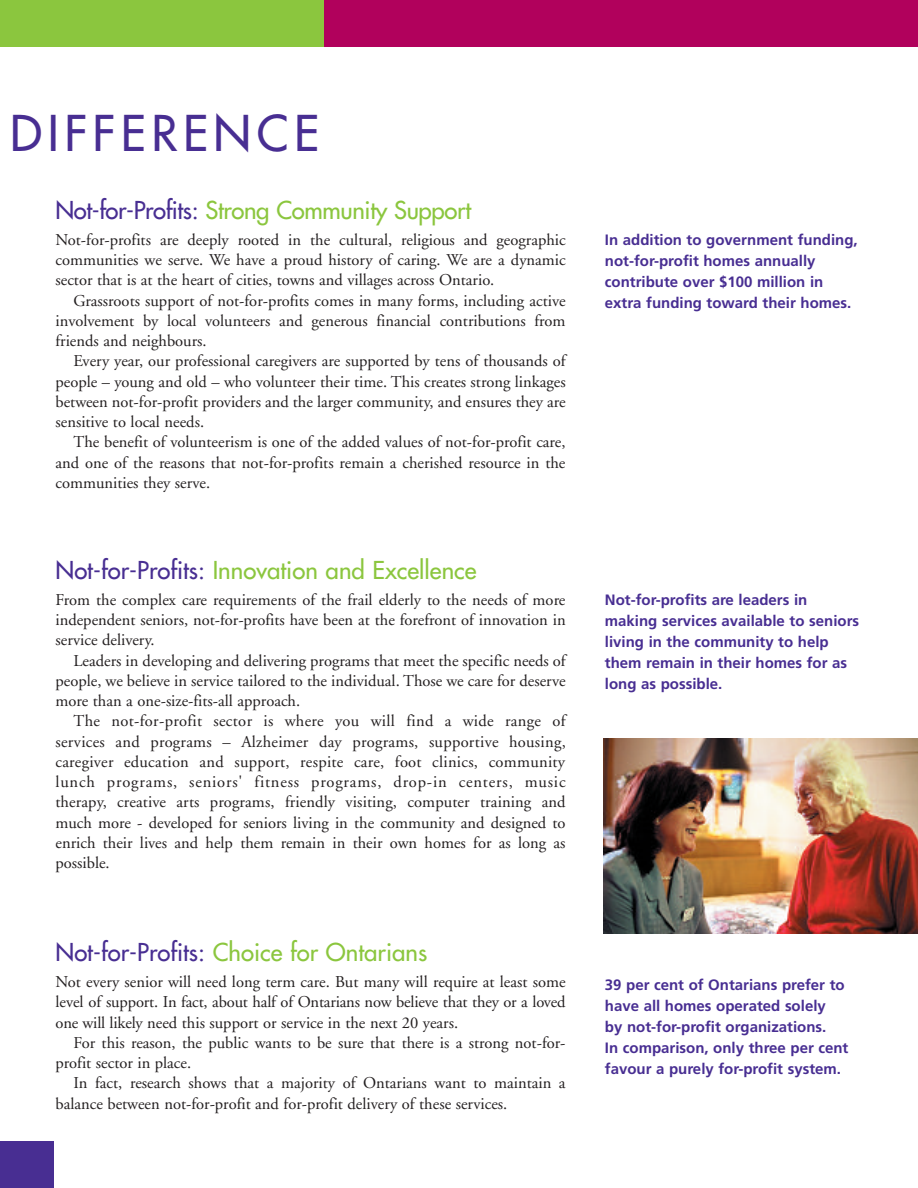
<style>
.page{position:relative;width:918px;height:1188px;background:#fff}
.page>*{position:absolute;margin:0;border:0;box-sizing:border-box;transform-origin:0 0}
.t1{font:48px "Futura";letter-spacing:.115em;color:#482e92}
.t2{font:24px "Futura";color:#8bc63e}
.t3{font:16.5px/20.2px "Adobe Garamond";color:#231f20;text-align:justify}
.t4{font:700 15px/21px "Frutiger";color:#482e92}
.s1{color:#482e92}
</style>
<div class="page">
<div style="left:0;top:0;width:324px;height:47px;background:#8bc63e"></div>
<div style="left:0;top:1141px;width:53px;height:47px;background:#482e92"></div>
<img style="left:603px;top:739px;width:315px;height:195px">
<div style="left:324px;top:0;width:594px;height:47px;background:#b1015c"></div>
<h1 class="t1" style="left:10px;top:109px;width:310px">DIFFERENCE</h1>
<h2 class="t2" style="left:55px;top:198px;width:417px"><span class="s1">Not-for-Profits:</span> Strong Community Support</h2>
<p class="t3" style="left:55px;top:231px;width:512px">Not-for-profits are deeply rooted in the cultural, religious and geographic communities we serve. We have a proud history of caring. We are a dynamic sector that is at the heart of cities, towns and villages across Ontario.</p>
<p class="t3" style="left:55px;top:292px;width:512px;text-indent:18px">Grassroots support of not-for-profits comes in many forms, including active involvement by local volunteers and generous financial contributions from friends and neighbours.</p>
<p class="t3" style="left:55px;top:352px;width:512px;text-indent:18px">Every year, our professional caregivers are supported by tens of thousands of people – young and old – who volunteer their time. This creates strong linkages between not-for-profit providers and the larger community, and ensures they are sensitive to local needs.</p>
<p class="t3" style="left:55px;top:433px;width:512px;text-indent:18px">The benefit of volunteerism is one of the added values of not-for-profit care, and one of the reasons that not-for-profits remain a cherished resource in the communities they serve.</p>
<h2 class="t2" style="left:55px;top:558px;width:423px"><span class="s1">Not-for-Profits:</span> Innovation and Excellence</h2>
<p class="t3" style="left:55px;top:591px;width:512px">From the complex care requirements of the frail elderly to the needs of more independent seniors, not-for-profits have been at the forefront of innovation in service delivery.</p>
<p class="t3" style="left:55px;top:652px;width:512px;text-indent:18px">Leaders in developing and delivering programs that meet the specific needs of people, we believe in service tailored to the individual. Those we care for deserve more than a one-size-fits-all approach.</p>
<p class="t3" style="left:55px;top:713px;width:512px;text-indent:18px">The not-for-profit sector is where you will find a wide range of services and programs – Alzheimer day programs, supportive housing, caregiver education and support, respite care, foot clinics, community lunch programs, seniors' fitness programs, drop-in centers, music therapy, creative arts programs, friendly visiting, computer training and much more - developed for seniors living in the community and designed to enrich their lives and help them remain in their own homes for as long as possible.</p>
<h2 class="t2" style="left:55px;top:941px;width:373px"><span class="s1">Not-for-Profits:</span> Choice for Ontarians</h2>
<p class="t3" style="left:55px;top:973px;width:512px">Not every senior will need long term care. But many will require at least some level of support. In fact, about half of Ontarians now believe that they or a loved one will likely need this support or service in the next 20 years.</p>
<p class="t3" style="left:55px;top:1034px;width:512px;text-indent:18px">For this reason, the public wants to be sure that there is a strong not-for&shy;profit sector in place.</p>
<p class="t3" style="left:55px;top:1074px;width:512px;text-indent:18px">In fact, research shows that a majority of Ontarians want to maintain a balance between not-for-profit and for-profit delivery of these services.</p>
<p class="t4" style="left:605px;top:230px;width:254px">In addition to government funding, not-for-profit homes annually contribute over $100 million in extra funding toward their homes.</p>
<p class="t4" style="left:605px;top:590px;width:256px">Not-for-profits are leaders in making services available to seniors living in the community to help them remain in their homes for as long as possible.</p>
<p class="t4" style="left:605px;top:976px;width:245px">39 per cent of Ontarians prefer to have all homes operated solely<br>by not-for-profit organizations.<br>In comparison, only three per cent favour a purely for-profit system.</p>
</div>
